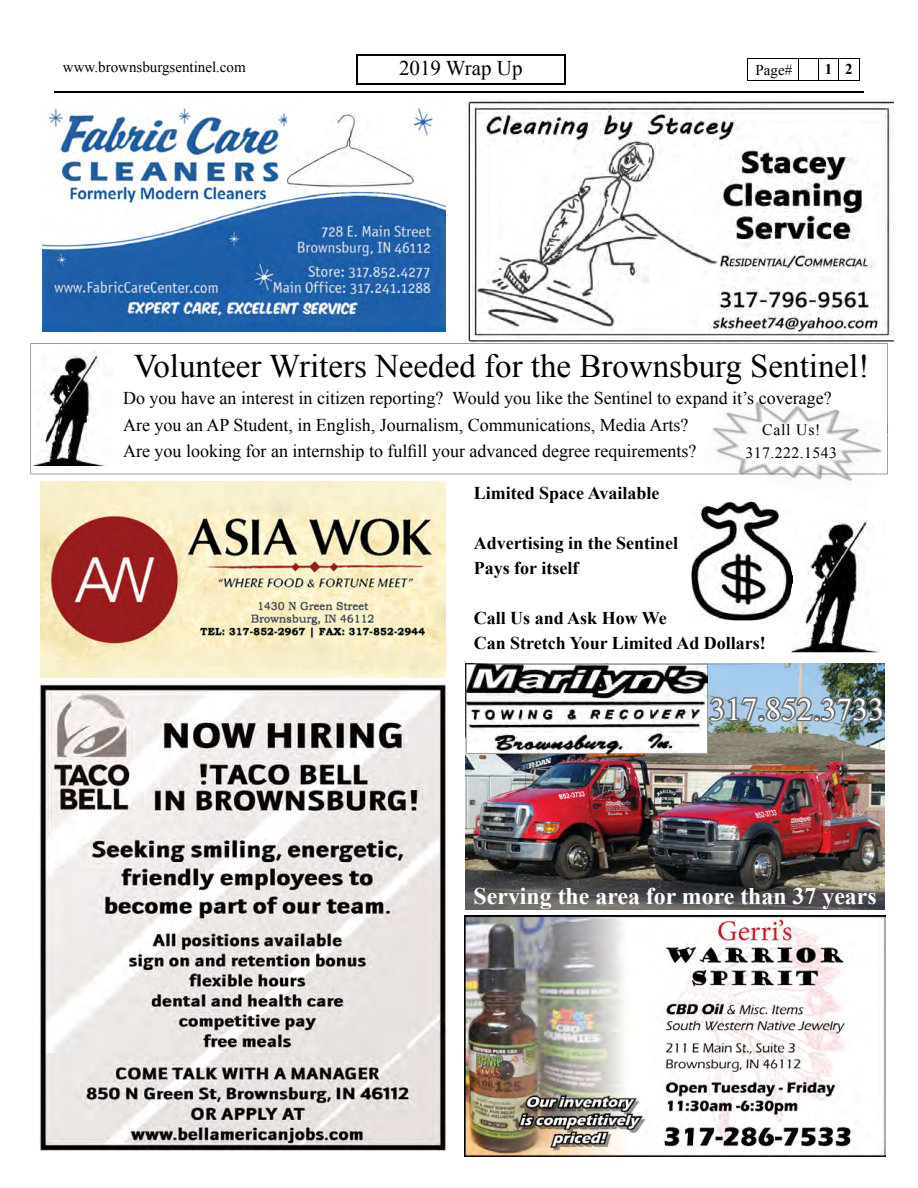
<style>
.page{position:relative;width:918px;height:1188px;background:#fff}
.page>*{position:absolute;margin:0;border:0;box-sizing:border-box;transform-origin:0 0}
.t1{font:33px "Times New Roman";color:#000}
.t2{font:31.65px "Times New Roman";color:#fff}
.t3{font:700 23.85px "Times New Roman";color:#fff}
.t4{font:21px "Times New Roman";color:#000}
.t5{font:18px/26.5px "Times New Roman";color:#000}
.t6{font:700 18px/25px "Times New Roman";color:#000}
.t7{font:15.75px/22.5px "Times New Roman";letter-spacing:.03em;color:#000;text-align:center}
.t8{font:15px "Times New Roman";color:#000}
.t9{font:700 15px "Times New Roman";color:#000}
</style>
<div class="page">
<hr style="left:356px;top:54px;width:210px;height:1px;background:#000">
<svg style="left:356px;top:55px;width:1px;height:29px"></svg>
<hr style="left:564px;top:55px;width:2px;height:29px;background:#000">
<hr style="left:356px;top:84px;width:210px;height:1px;background:#000">
<hr style="left:54px;top:91px;width:810px;height:2px;background:#000">
<hr style="left:747px;top:58px;width:51px;height:1px;background:#000">
<svg style="left:747px;top:59px;width:1px;height:21px"></svg>
<hr style="left:747px;top:80px;width:51px;height:1px;background:#000">
<svg style="left:798px;top:58px;width:62px;height:23px"></svg>
<img style="left:42px;top:107px;width:404px;height:224px">
<img style="left:287px;top:113px;width:127px;height:74px">
<img style="left:466px;top:99px;width:427px;height:244px">
<svg style="left:31px;top:343px;width:857px;height:131px"></svg>
<img style="left:702px;top:408px;width:186px;height:94px">
<img style="left:739px;top:424px;width:149px;height:50px">
<img style="left:723px;top:385px;width:50px;height:7px">
<img style="left:725px;top:378px;width:24px;height:7px">
<img style="left:718px;top:392px;width:112px;height:16px">
<img style="left:39px;top:684px;width:408px;height:466px">
<img style="left:466px;top:753px;width:418px;height:157px">
<svg style="left:466px;top:664px;width:419px;height:89px"></svg>
<img style="left:464px;top:916px;width:422px;height:241px">
<img style="left:40px;top:482px;width:406px;height:196px">
<img style="left:792px;top:520px;width:88px;height:132px">
<img style="left:692px;top:502px;width:100px;height:118px">
<img style="left:792px;top:520px;width:1px;height:100px">
<p class="t8" style="left:63px;top:61px;width:184px">www.brownsburgsentinel.com</p>
<p class="t4" style="left:399px;top:60px;width:125px">2019 Wrap Up</p>
<p class="t8" style="left:756px;top:64px;width:38px">Page#</p>
<p class="t9" style="left:825px;top:64px;width:29px">1 2</p>
<h1 class="t1" style="left:134px;top:355px;width:737px">Volunteer Writers Needed for the Brownsbur Sentinel!</h1>
<p class="t5" style="left:123px;top:386px;width:710px">Do you have an interest in citizen reporting? Would you like the Sentinel to expand it’s coverage?<br>Are you an AP Student, in English, Journalism, Communications, Media Arts?<br>Are you looking for an internship to fulfill your advanced degree requirements?</p>
<h1 class="t1" style="left:726px;top:355px;width:18px">g</h1>
<p class="t7" style="left:745px;top:420px;width:93px">Call Us!<br>317.222.1543</p>
<p class="t6" style="left:474px;top:482px;width:187px">Limited Space Available</p>
<p class="t6" style="left:474px;top:532px;width:206px">Advertising in the Sentinel<br>Pays for itself</p>
<p class="t6" style="left:474px;top:607px;width:294px">Call Us and Ask How We<br>Can Stretch Your Limited Ad Dollars!</p>
<h2 class="t2" style="left:710px;top:698px;width:176px">317.852.3733</h2>
<h3 class="t3" style="left:474px;top:888px;width:405px">Serving the area for more than 37 years</h3>
</div>
